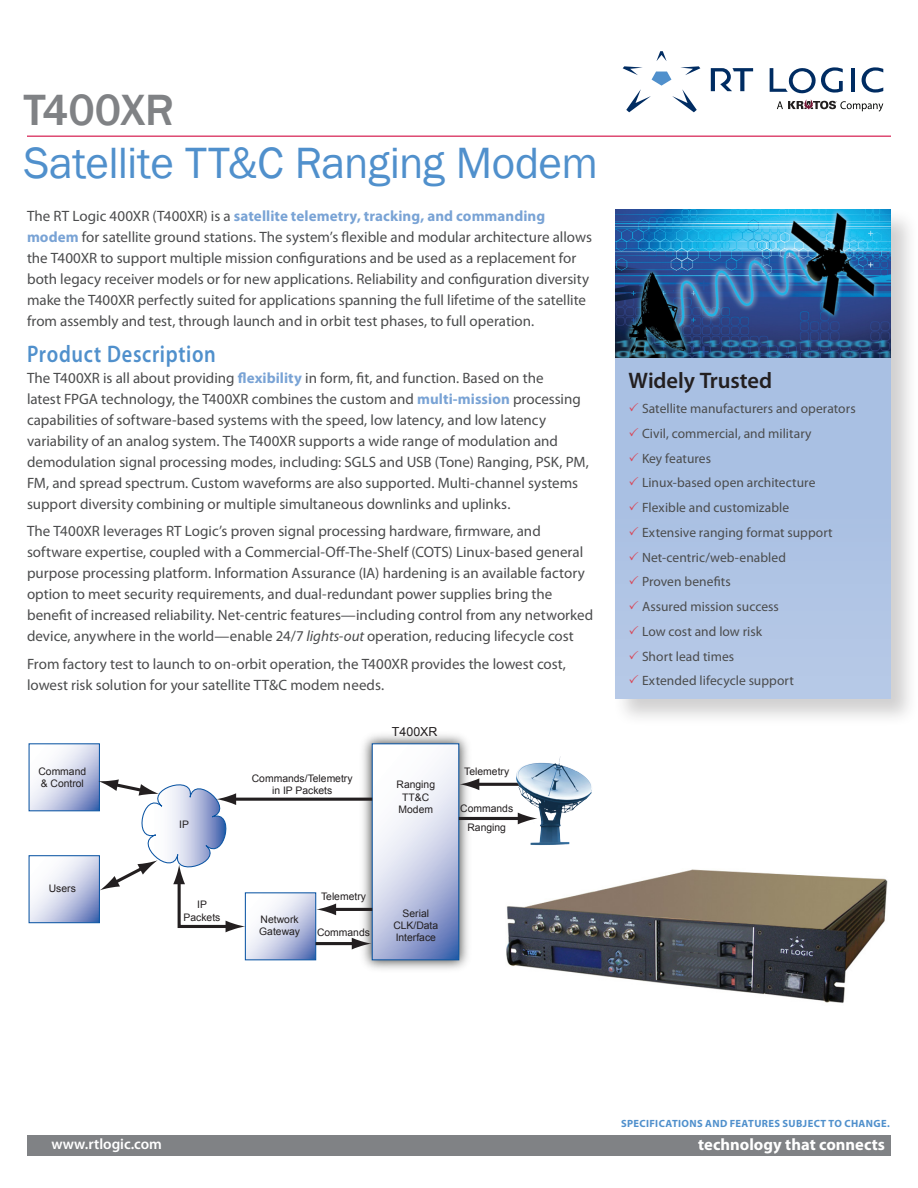
<style>
.page{position:relative;width:918px;height:1188px;background:#fff}
.page>*{position:absolute;margin:0;border:0;box-sizing:border-box;transform-origin:0 0}
.t1{font:45px "Franklin Gothic";letter-spacing:-.015em;color:#5090cc}
.t2{font:500 45px "Franklin Gothic";letter-spacing:-.005em;color:#808285}
.t3{font:600 24px "Myriad Pro";letter-spacing:.035em;color:#5090cc;scale:.85 1}
.Sidebar_Header{font:600 22.5px "Myriad Pro";letter-spacing:-.005em;color:#231f20}
.t4{font:700 16.5px "Myriad Pro";color:#fff}
.Body_Text{font:15px/21px "Myriad Pro";color:#4b4c4d}
.t5{font:600 15px "Myriad Pro";color:#fff}
.t6{font:13.5px "Myriad Pro";letter-spacing:.005em;color:#4b4c4d}
.t7{font:12.45px "Arial";color:#231f20}
.t8{font:700 10.5px "Myriad Pro";letter-spacing:.035em;color:#5090cc}
.t9{font:10.35px/12.5px "Arial";color:#231f20;text-align:center}
.s1{font-weight:700;color:#79a3d5}
.s2{font-style:italic}
.s3{color:#d94556}
</style>
<div class="page">
<div style="left:613px;top:208px;width:305px;height:520px;background:#231f20;opacity:.21"></div>
<div style="left:615px;top:210px;width:276px;height:489px;background:#abc1e3"></div>
<img style="left:615px;top:210px;width:276px;height:148px">
<img style="left:364px;top:734px;width:103px;height:236px">
<hr style="left:332px;top:908px;width:40px;height:3px;background:#231f20">
<hr style="left:232px;top:798px;width:140px;height:3px;background:#231f20">
<hr style="left:316px;top:942px;width:40px;height:3px;background:#231f20">
<hr style="left:475px;top:783px;width:68px;height:3px;background:#231f20">
<svg style="left:352px;top:744px;width:127px;height:216px"></svg>
<hr style="left:459px;top:817px;width:63px;height:3px;background:#231f20">
<svg style="left:28px;top:743px;width:308px;height:217px"></svg>
<img style="left:509px;top:756px;width:83px;height:89px">
<img style="left:506px;top:869px;width:382px;height:134px">
<div style="left:27px;top:1135px;width:864px;height:20px;background:#808285"></div>
<svg style="left:623px;top:51px;width:77px;height:61px"></svg>
<svg style="left:711px;top:68px;width:42px;height:23px"></svg>
<svg style="left:770px;top:67px;width:113px;height:45px"></svg>
<hr style="left:27px;top:136px;width:864px;height:1px;background:#d20d44">
<p class="t2" style="left:24px;top:82px;width:152px">T400XR</p>
<p class="t1" style="left:24px;top:135px;width:576px">Satellite TT&amp;C Ranging Modem</p>
<p class="Body_Text" style="left:27px;top:205px;width:567px">The RT Logic 400XR (T400XR) is a <span class="s1">satellite telemetry, tracking, and commanding modem</span> for satellite ground stations. The system’s flexible and modular architecture allows the T400XR to support multiple mission configurations and be used as a replacement for both legacy receiver models or for new applications. Reliability and configuration diversity make the T400XR perfectly suited for applications spanning the full lifetime of the satellite from assembly and test, through launch and in orbit test phases, to full operation.</p>
<p class="t3" style="left:27px;top:338px;width:224px">Product Description</p>
<p class="Body_Text" style="left:27px;top:367px;width:563px">The T400XR is all about providing <span class="s1">flexibility</span> in form, fit, and function. Based on the<br>latest FPGA technology, the T400XR combines the custom and <span class="s1">multi-mission</span> processing capabilities of software-based systems with the speed, low latency, and low latency variability of an analog system. The T400XR supports a wide range of modulation and demodulation signal processing modes, including: SGLS and USB (Tone) Ranging, PSK, PM, FM, and spread spectrum. Custom waveforms are also supported. Multi-channel systems support diversity combining or multiple simultaneous downlinks and uplinks.</p>
<p class="Body_Text" style="left:27px;top:521px;width:568px">The T400XR leverages RT Logic’s proven signal processing hardware, firmware, and software expertise, coupled with a Commercial-Off-The-Shelf (COTS) Linux-based general purpose processing platform. Information Assurance (IA) hardening is an available factory option to meet security requirements, and dual-redundant power supplies bring the benefit of increased reliability. Net-centric features—including control from any networked device, anywhere in the world—enable 24/7 <span class="s2">lights-out</span> operation, reducing lifecycle cost</p>
<p class="Body_Text" style="left:27px;top:653px;width:540px">From factory test to launch to on-orbit operation, the T400XR provides the lowest cost, lowest risk solution for your satellite TT&amp;C modem needs.</p>
<p class="t9" style="left:38px;top:765px;width:49px;text-align:left">Command &amp; Control</p>
<p class="t9" style="left:49px;top:882px;width:29px">Users</p>
<p class="t9" style="left:179px;top:818px;width:11px">IP</p>
<p class="t9" style="left:184px;top:899px;width:38px">IP<br>Packets</p>
<p class="t9" style="left:252px;top:772px;width:102px">Commands/Telemetry in IP Packets</p>
<p class="t7" style="left:392px;top:724px;width:47px">T400XR</p>
<p class="t9" style="left:397px;top:778px;width:40px">Ranging<br>TT&amp;C<br>Modem</p>
<p class="t9" style="left:464px;top:766px;width:46px">Telemetry</p>
<p class="t9" style="left:460px;top:798px;width:54px;line-height:19.5px">Commands<br>Ranging</p>
<p class="t9" style="left:259px;top:913px;width:42px;text-align:left">Network<br>Gateway</p>
<p class="t9" style="left:321px;top:891px;width:46px">Telemetry</p>
<p class="t9" style="left:317px;top:926px;width:54px">Commands</p>
<p class="t9" style="left:393px;top:907px;width:46px">Serial<br>CLK/Data<br>Interface</p>
<p class="Sidebar_Header" style="left:628px;top:366px;width:145px">Widely Trusted</p>
<p class="t6" style="left:628px;top:400px;width:229px"><span class="s3">✓</span> Satellite manufacturers and operators</p>
<p class="t6" style="left:628px;top:425px;width:185px"><span class="s3">✓</span> Civil, commercial, and military</p>
<p class="t6" style="left:628px;top:450px;width:84px"><span class="s3">✓</span> Key features</p>
<p class="t6" style="left:628px;top:474px;width:188px"><span class="s3">✓</span> Linux-based open architecture</p>
<p class="t6" style="left:628px;top:499px;width:162px"><span class="s3">✓</span> Flexible and customizable</p>
<p class="t6" style="left:628px;top:524px;width:206px"><span class="s3">✓</span> Extensive ranging format support</p>
<p class="t6" style="left:628px;top:549px;width:159px"><span class="s3">✓</span> Net-centric/web-enabled</p>
<p class="t6" style="left:628px;top:573px;width:104px"><span class="s3">✓</span> Proven benefits</p>
<p class="t6" style="left:628px;top:598px;width:152px"><span class="s3">✓</span> Assured mission success</p>
<p class="t6" style="left:628px;top:623px;width:135px"><span class="s3">✓</span> Low cost and low risk</p>
<p class="t6" style="left:628px;top:648px;width:107px"><span class="s3">✓</span> Short lead times</p>
<p class="t6" style="left:628px;top:672px;width:167px"><span class="s3">✓</span> Extended lifecycle support</p>
<p class="t5" style="left:51px;top:1134px;width:112px">www.rtlogic.com</p>
<p class="t8" style="left:621px;top:1117px;width:270px">SPECIFICATIONS AND FEATURES SUBJECT TO CHANGE.</p>
<p class="t4" style="left:698px;top:1134px;width:188px">technology that connects</p>
</div>
